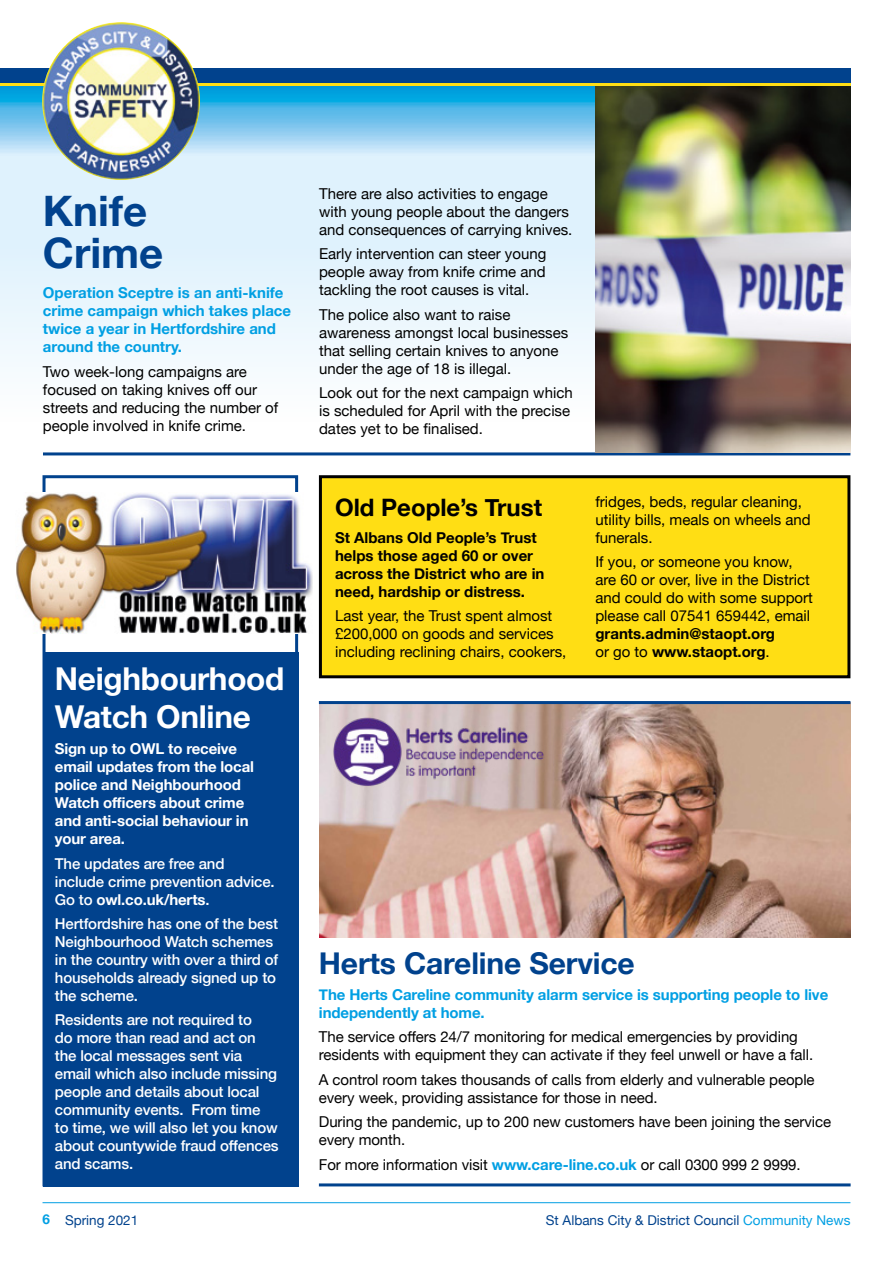
<style>
.page{position:relative;width:893px;height:1263px;background:#fff}
.page>*{position:absolute;margin:0;border:0;box-sizing:border-box;transform-origin:0 0}
.t1{font:700 42px/42px "Helvetica Neue";color:#01428d}
.t2{font:700 31.5px/37.8px "Helvetica Neue";letter-spacing:-.01em;color:#fff}
.t3{font:700 30px "Helvetica Neue";letter-spacing:-.005em;color:#01428d}
.t4{font:700 24px "Helvetica Neue";color:#000}
.t5{font:15px/18px "Helvetica Neue";color:#000}
.t6{font:500 15px/18px "Helvetica Neue";letter-spacing:-.01em;color:#fff}
.t7{font:700 15px/18px "Helvetica Neue";color:#009fe3}
.t8{font:700 15px/18px "Helvetica Neue";letter-spacing:-.01em;color:#fff}
.t9{font:700 15px/18px "Helvetica Neue";color:#000}
.t10{font:13.5px "Helvetica Neue";color:#01428d}
.s1{font-weight:700}
.s2{font-weight:700;color:#009fe3}
.s3{color:#009fe3}
</style>
<div class="page">
<hr style="left:43px;top:1202px;width:807px;height:1px;background:#009fe3">
<svg style="left:0;top:86px;width:595px;height:159px;background:#b3e0f6"></svg>
<div style="left:0;top:245px;width:854px;height:207px;background:linear-gradient(to bottom,#dff2fd,#fffffe)"></div>
<hr style="left:43px;top:452px;width:807px;height:3px;background:#01428d">
<div style="left:43px;top:652px;width:255px;height:534px;background:#01428d"></div>
<div style="left:43px;top:475px;width:255px;height:711px;border:3px solid #01428d"></div>
<hr style="left:319px;top:1183px;width:532px;height:3px;background:#01428d">
<img style="left:319px;top:704px;width:531px;height:234px">
<img style="left:324px;top:707px;width:228px;height:88px">
<hr style="left:319px;top:701px;width:531px;height:3px;background:#01428d">
<div style="left:320px;top:477px;width:529px;height:200px;background:#ffde14"></div>
<div style="left:319px;top:475px;width:531px;height:203px;border:3px solid #000"></div>
<hr style="left:892px;top:20px;width:1px;height:62px;background:#ffde14">
<hr style="left:892px;top:81px;width:1px;height:64px;background:#ffde14">
<img style="left:595px;top:86px;width:255px;height:366px">
<hr style="left:0;top:83px;width:850px;height:3px;background:#ffde14">
<div style="left:0;top:68px;width:850px;height:15px;background:#01428d"></div>
<img style="left:42px;top:22px;width:158px;height:158px;border-radius:79px">
<img style="left:16px;top:492px;width:297px;height:141px">
<p class="t1" style="left:43px;top:191px;width:122px">Knife<br>Crime</p>
<p class="t7" style="left:43px;top:284px;width:250px">Operation Sceptre is an anti-knife crime campaign which takes place twice a year in Hertfordshire and around the country.</p>
<p class="t5" style="left:43px;top:363px;width:237px">Two week-long campaigns are focused on taking knives off our streets and reducing the number of people involved in knife crime.</p>
<p class="t2" style="left:55px;top:661px;width:231px">Neighbourhood<br>Watch Online</p>
<p class="t8" style="left:55px;top:740px;width:201px">Sign up to OWL to receive email updates from the local police and Neighbourhood<br>Watch officers about crime and anti-social behaviour in your area.</p>
<p class="t6" style="left:55px;top:853px;width:221px">The updates are free and include crime prevention advice.<br>Go to <span class="s1">owl.co.uk/herts</span>.</p>
<p class="t6" style="left:55px;top:913px;width:225px">Hertfordshire has one of the best<br>Neighbourhood Watch schemes in the country with over a third of households already signed up to the scheme.</p>
<p class="t6" style="left:55px;top:1010px;width:225px">Residents are not required to<br>do more than read and act on the local messages sent via email which also include missing people and details about local community events. From time<br>to time, we will also let you know about countywide fraud offences and scams.</p>
<p class="t5" style="left:319px;top:185px;width:255px">There are also activities to engage with young people about the dangers and consequences of carrying knives.</p>
<p class="t5" style="left:319px;top:246px;width:229px;text-align:justify">Early intervention can steer young people away from knife crime and tackling the root causes is vital.</p>
<p class="t5" style="left:319px;top:306px;width:251px">The police also want to raise awareness amongst local businesses that selling certain knives to anyone under the age of 18 is illegal.</p>
<p class="t5" style="left:319px;top:385px;width:255px">Look out for the next campaign which is scheduled for April with the precise dates yet to be finalised.</p>
<p class="t4" style="left:335px;top:489px;width:209px">Old People’s Trust</p>
<p class="t9" style="left:335px;top:529px;width:211px">St Albans Old People’s Trust helps those aged 60 or over across the District who are in need, hardship or distress.</p>
<p class="t5" style="left:335px;top:607px;width:233px">Last year, the Trust spent almost £200,000 on goods and services including reclining chairs, cookers,</p>
<p class="t5" style="left:595px;top:493px;width:217px">fridges, beds, regular cleaning, utility bills, meals on wheels and funerals.</p>
<p class="t5" style="left:595px;top:554px;width:219px">If you, or someone you know, are 60 or over, live in the District and could do with some support please call 07541 659442, email <span class="s1">grants.admin@staopt.org<br></span>or go to <span class="s1">www.staopt.org</span>.</p>
<p class="t3" style="left:319px;top:939px;width:317px">Herts Careline Service</p>
<p class="t7" style="left:319px;top:986px;width:511px">The Herts Careline community alarm service is supporting people to live independently at home.</p>
<p class="t5" style="left:319px;top:1029px;width:496px">The service offers 24/7 monitoring for medical emergencies by providing residents with equipment they can activate if they feel unwell or have a fall.</p>
<p class="t5" style="left:319px;top:1071px;width:497px">A control room takes thousands of calls from elderly and vulnerable people every week, providing assistance for those in need.</p>
<p class="t5" style="left:319px;top:1114px;width:514px">During the pandemic, up to 200 new customers have been joining the service every month.</p>
<p class="t5" style="left:319px;top:1156px;width:483px">For more information visit <span class="s2">www.care-line.co.uk</span> or call 0300 999 2 9999.</p>
<p class="t10" style="left:43px;top:1210px;width:97px"><span class="s2">6</span> Spring 2021</p>
<p class="t10" style="left:546px;top:1210px;width:306px">St Albans City &amp; District Council <span class="s3">Community News</span></p>
</div>
